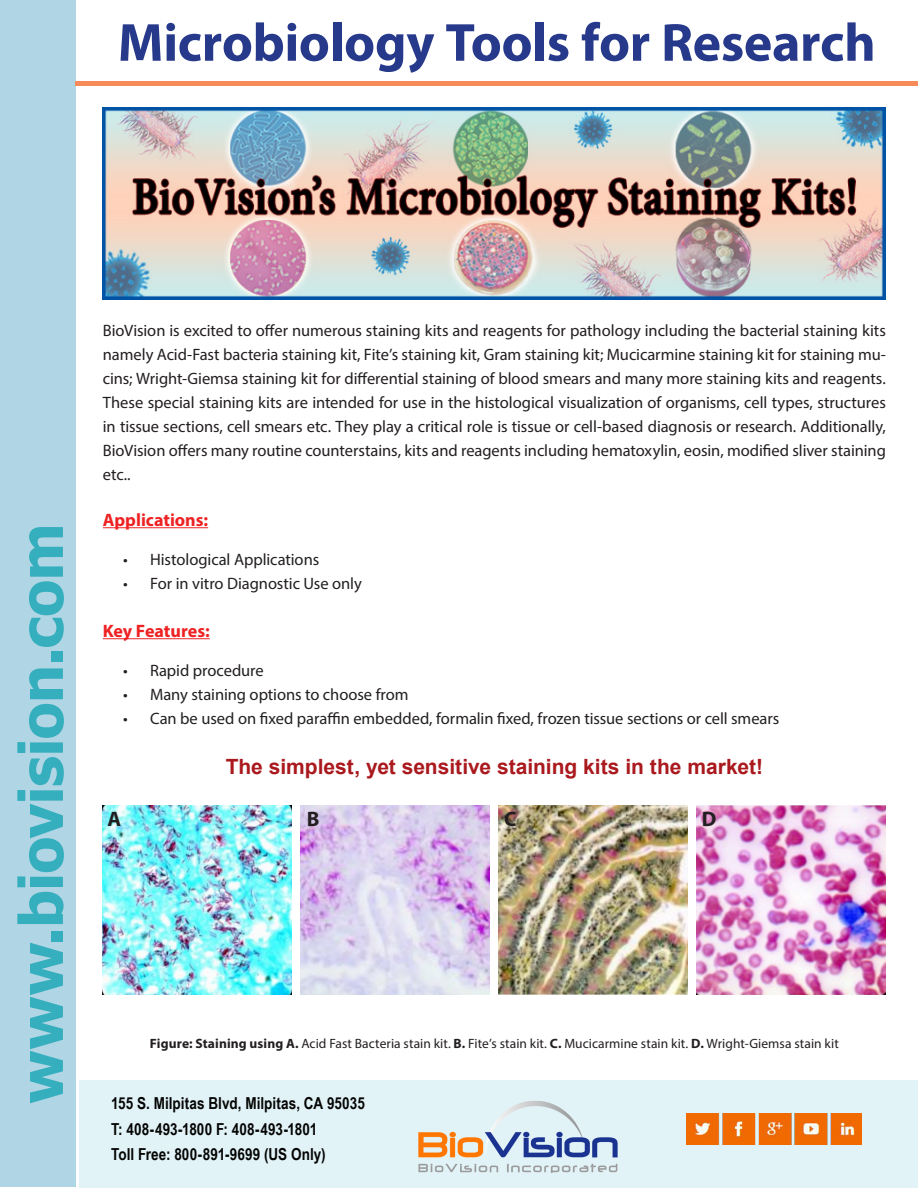
<style>
.page{position:relative;width:918px;height:1188px;background:#fff}
.page>*{position:absolute;margin:0;border:0;box-sizing:border-box;transform-origin:0 0}
.t1{font:700 60px "Tahoma";letter-spacing:-.015em;color:#35afbe}
.t2{font:700 54px "Myriad Pro";letter-spacing:-.01em;color:#27398a}
.t3{font:700 21px "Arial";color:#aa191d}
.t4{font:700 21px "Myriad Pro";color:#231f20}
.t5{font:700 18px "Myriad Pro";color:#ee2123}
.t6{font:16.5px/24px "Myriad Pro";letter-spacing:-.005em;color:#231f20;text-align:justify}
.t7{font:700 16.5px/25.5px "Arial Narrow";letter-spacing:.005em;color:#040503}
.t8{font:13.5px "Myriad Pro";letter-spacing:.005em;color:#231f20}
.s1{font-weight:700}
</style>
<div class="page">
<div style="left:0;top:0;width:76px;height:1187px;background:#b0d5e4"></div>
<div style="left:79px;top:1080px;width:839px;height:108px;background:#e2f3f8"></div>
<img style="left:418px;top:1100px;width:200px;height:73px">
<img style="left:686px;top:1113px;width:175px;height:32px">
<div style="left:75px;top:81px;width:843px;height:5px;background:#f68b59"></div>
<hr style="left:103px;top:527px;width:105px;height:1px;background:#ee2123">
<hr style="left:103px;top:638px;width:107px;height:1px;background:#ee2123">
<img style="left:103px;top:108px;width:783px;height:192px">
<img style="left:103px;top:806px;width:189px;height:188px">
<img style="left:301px;top:806px;width:189px;height:188px">
<img style="left:499px;top:805px;width:189px;height:189px">
<img style="left:697px;top:806px;width:189px;height:189px">
<p class="t2" style="left:118px;top:7px;width:760px">Microbiology Tools for Research</p>
<h1 class="t1" style="left:-1px;top:1104px;width:582px;rotate:-90deg">www.biovision.com</h1>
<p class="t6" style="left:103px;top:319px;width:785px">BioVision is excited to offer numerous staining kits and reagents for pathology including the bacterial staining kits namely Acid-Fast bacteria staining kit, Fite’s staining kit, Gram staining kit; Mucicarmine staining kit for staining mu&shy;cins; Wright-Giemsa staining kit for differential staining of blood smears and many more staining kits and reagents.<br>These special staining kits are intended for use in the histological visualization of organisms, cell types, structures in tissue sections, cell smears etc. They play a critical role is tissue or cell-based diagnosis or research. Additionally, BioVision offers many routine counterstains, kits and reagents including hematoxylin, eosin, modified sliver staining etc..</p>
<p class="t5" style="left:103px;top:508px;width:107px">Applications:</p>
<p class="t6" style="left:123px;top:547px;width:198px">• Histological Applications</p>
<p class="t6" style="left:123px;top:571px;width:240px">• For in vitro Diagnostic Use only</p>
<p class="t5" style="left:103px;top:619px;width:108px">Key Features:</p>
<p class="t6" style="left:123px;top:658px;width:142px">• Rapid procedure</p>
<p class="t6" style="left:123px;top:682px;width:287px">• Many staining options to choose from</p>
<p class="t6" style="left:123px;top:706px;width:658px">• Can be used on fixed paraffin embedded, formalin fixed, frozen tissue sections or cell smears</p>
<p class="t3" style="left:226px;top:753px;width:539px">The simplest, yet sensitive staining kits in the market!</p>
<p class="t4" style="left:107px;top:805px;width:15px">A</p>
<p class="t4" style="left:307px;top:805px;width:14px">B</p>
<p class="t4" style="left:504px;top:805px;width:14px">C</p>
<p class="t4" style="left:702px;top:805px;width:16px">D</p>
<p class="t8" style="left:150px;top:1035px;width:690px"><span class="s1">Figure: Staining using A.</span> Acid Fast Bacteria stain kit. <span class="s1">B.</span> Fite’s stain kit. <span class="s1">C.</span> Mucicarmine stain kit. <span class="s1">D.</span> Wright-Giemsa stain kit</p>
<p class="t7" style="left:111px;top:1090px;width:255px">155 S. Milpitas Blvd, Milpitas, CA 95035<br>T: 408-493-1800 F: 408-493-1801<br>Toll Free: 800-891-9699 (US Only)</p>
</div>
